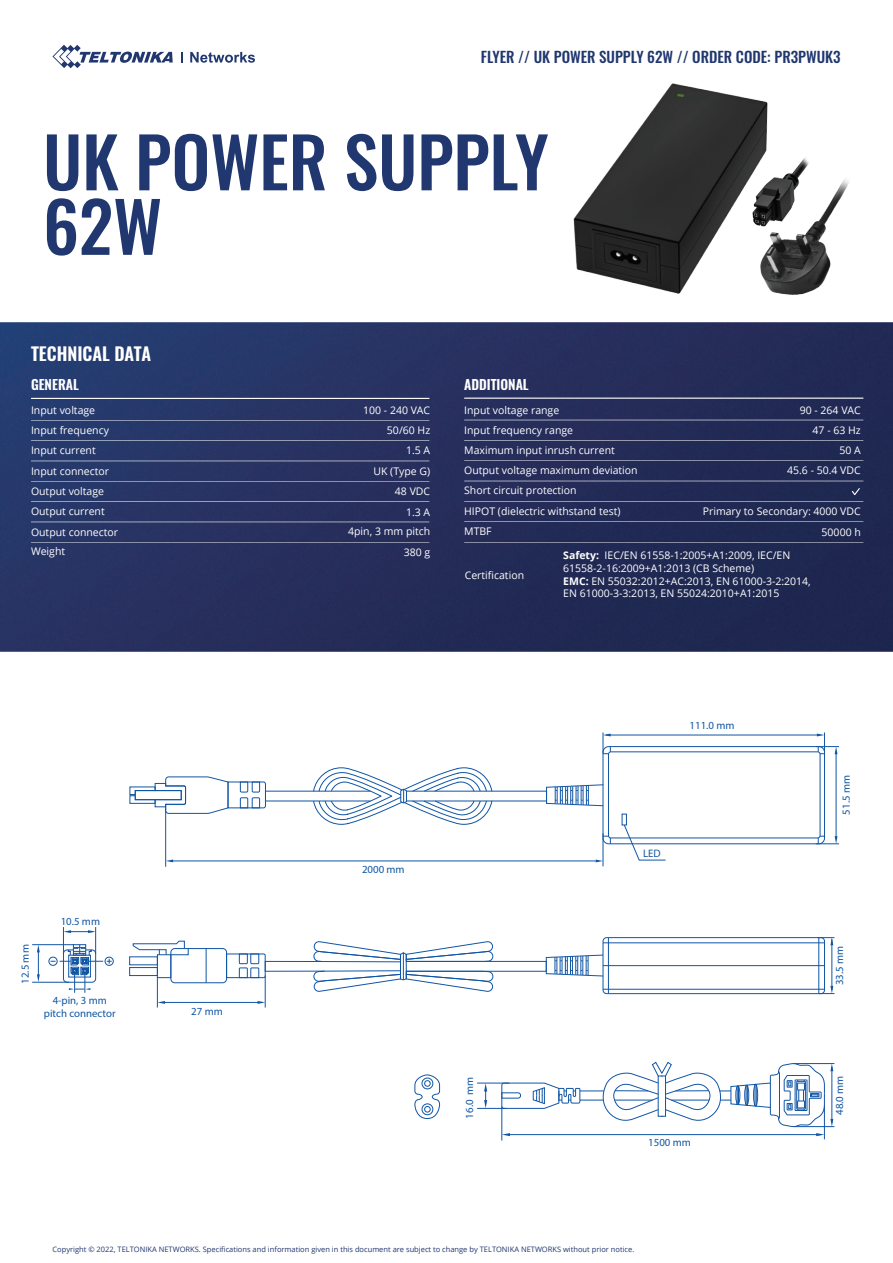
<style>
.page{position:relative;width:893px;height:1263px;background:#fff}
.page>*{position:absolute;margin:0;border:0;box-sizing:border-box;transform-origin:0 0}
.t1{font:500 69px/64.5px "Oswald";color:#20376f}
.t2{font:600 18px "Oswald";color:#fff}
.t3{font:500 15px "Oswald";color:#20376f}
.t4{font:600 13.5px "Oswald";color:#fff}
.t5{font:10.8px/13px "Myriad Pro";color:#1055a5;text-align:center}
.t6{font:10.5px/20.1px "Open Sans";color:#fff;text-align:right}
.t7{font:7.5px "Open Sans";color:#20376f}
.s1{font-weight:700}
</style>
<div class="page">
<svg style="left:52px;top:45px;width:121px;height:23px"></svg>
<svg style="left:181px;top:52px;width:2px;height:11px"></svg>
<svg style="left:190px;top:52px;width:65px;height:11px"></svg>
<img style="left:0;top:322px;width:893px;height:330px">
<hr style="left:31px;top:398px;width:398px;height:1px;background:#fff">
<hr style="left:31px;top:420px;width:398px;height:1px;background:#fff">
<hr style="left:31px;top:440px;width:398px;height:1px;background:#fff">
<hr style="left:31px;top:461px;width:398px;height:1px;background:#fff">
<hr style="left:31px;top:481px;width:398px;height:1px;background:#fff">
<hr style="left:31px;top:501px;width:398px;height:1px;background:#fff">
<hr style="left:31px;top:522px;width:398px;height:1px;background:#fff">
<hr style="left:31px;top:542px;width:398px;height:1px;background:#fff">
<hr style="left:464px;top:398px;width:399px;height:1px;background:#fff">
<hr style="left:464px;top:420px;width:399px;height:1px;background:#fff">
<hr style="left:464px;top:440px;width:399px;height:1px;background:#fff">
<hr style="left:464px;top:460px;width:399px;height:1px;background:#fff">
<hr style="left:464px;top:481px;width:399px;height:1px;background:#fff">
<hr style="left:464px;top:501px;width:399px;height:1px;background:#fff">
<hr style="left:464px;top:521px;width:399px;height:1px;background:#fff">
<hr style="left:464px;top:542px;width:399px;height:1px;background:#fff">
<svg style="left:852px;top:488px;width:8px;height:7px"></svg>
<hr style="left:824px;top:1105px;width:1px;height:34px;background:#1156a5">
<svg style="left:816px;top:1133px;width:8px;height:3px"></svg>
<svg style="left:503px;top:1133px;width:7px;height:3px"></svg>
<hr style="left:508px;top:1134px;width:312px;height:1px;background:#1156a5">
<hr style="left:502px;top:1106px;width:1px;height:34px;background:#1055a5">
<svg style="left:414px;top:1074px;width:26px;height:45px"></svg>
<svg style="left:477px;top:1062px;width:356px;height:65px"></svg>
<hr style="left:793px;top:1063px;width:41px;height:1px;background:#1055a5">
<hr style="left:793px;top:1126px;width:41px;height:1px;background:#1055a5">
<div style="left:603px;top:937px;width:222px;height:57px;border:1px solid #1156a5;border-radius:4px"></div>
<hr style="left:603px;top:965px;width:221px;height:1px;background:#1156a5">
<hr style="left:603px;top:942px;width:221px;height:1px;background:#1156a5">
<hr style="left:603px;top:989px;width:221px;height:1px;background:#1156a5">
<hr style="left:608px;top:938px;width:1px;height:55px;background:#1156a5">
<hr style="left:818px;top:938px;width:1px;height:55px;background:#1156a5">
<hr style="left:606px;top:735px;width:212px;height:1px;background:#1156a5">
<hr style="left:836px;top:752px;width:1px;height:86px;background:#1156a5">
<div style="left:603px;top:746px;width:222px;height:98px;border:1px solid #1156a5;border-radius:6px"></div>
<div style="left:608px;top:752px;width:212px;height:86px;border:1px solid #1156a5;border-radius:2px"></div>
<svg style="left:603px;top:732px;width:8px;height:22px"></svg>
<svg style="left:604px;top:836px;width:7px;height:8px"></svg>
<svg style="left:313px;top:767px;width:179px;height:58px"></svg>
<svg style="left:546px;top:784px;width:58px;height:22px"></svg>
<svg style="left:166px;top:859px;width:7px;height:3px"></svg>
<svg style="left:596px;top:859px;width:7px;height:3px"></svg>
<hr style="left:171px;top:861px;width:425px;height:1px;background:#1156a5">
<hr style="left:603px;top:833px;width:1px;height:33px;background:#1055a5">
<hr style="left:165px;top:807px;width:1px;height:60px;background:#1055a5">
<div style="left:406px;top:961px;width:140px;height:10px;border:1px solid #1055a5"></div>
<svg style="left:546px;top:955px;width:57px;height:21px"></svg>
<div style="left:49px;top:957px;width:8px;height:8px;border:1px solid #1055a5;border-radius:50%"></div>
<div style="left:105px;top:957px;width:8px;height:8px;border:1px solid #1055a5;border-radius:50%"></div>
<hr style="left:32px;top:944px;width:41px;height:1px;background:#1055a5">
<hr style="left:32px;top:982px;width:37px;height:1px;background:#1055a5">
<svg style="left:51px;top:927px;width:61px;height:66px"></svg>
<svg style="left:37px;top:945px;width:3px;height:37px"></svg>
<svg style="left:816px;top:732px;width:23px;height:22px"></svg>
<svg style="left:816px;top:836px;width:23px;height:8px"></svg>
<svg style="left:622px;top:814px;width:5px;height:11px"></svg>
<svg style="left:624px;top:824px;width:42px;height:36px"></svg>
<svg style="left:817px;top:937px;width:17px;height:8px"></svg>
<svg style="left:819px;top:986px;width:15px;height:8px"></svg>
<hr style="left:832px;top:939px;width:1px;height:51px;background:#1156a5">
<svg style="left:258px;top:1001px;width:7px;height:3px"></svg>
<hr style="left:163px;top:1002px;width:100px;height:1px;background:#1156a5">
<svg style="left:157px;top:978px;width:8px;height:29px"></svg>
<div style="left:171px;top:948px;width:56px;height:35px;border:1px solid #1055a5;border-radius:4px"></div>
<div style="left:129px;top:967px;width:29px;height:9px;border:1px solid #1055a5"></div>
<div style="left:157px;top:954px;width:14px;height:24px;border:1px solid #1055a5"></div>
<svg style="left:226px;top:941px;width:267px;height:51px"></svg>
<svg style="left:133px;top:941px;width:56px;height:14px"></svg>
<hr style="left:206px;top:948px;width:1px;height:35px;background:#1055a5">
<hr style="left:265px;top:975px;width:1px;height:32px;background:#1055a5">
<svg style="left:130px;top:776px;width:136px;height:38px"></svg>
<img style="left:559px;top:83px;width:311px;height:270px">
<h3 class="t3" style="left:481px;top:43px;width:361px">FLYER // UK POWER SUPPLY 62W // ORDER CODE: PR3PWUK3</h3>
<h1 class="t1" style="left:43px;top:123px;width:507px">UK POWER SUPPLY<br>62W</h1>
<h2 class="t2" style="left:31px;top:341px;width:122px">TECHNICAL DATA</h2>
<p class="t4" style="left:31px;top:375px;width:49px">GENERAL</p>
<p class="t6" style="left:31px;top:400px;width:66px">Input voltage</p>
<p class="t6" style="left:363px;top:400px;width:69px">100 - 240 VAC<br>50/60 Hz<br>1.5 A</p>
<p class="t6" style="left:395px;top:480px;width:37px;line-height:20.7px">48 VDC<br>1.3 A</p>
<p class="t6" style="left:31px;top:420px;width:80px;text-align:left">Input frequency<br>Input current<br>Input connector<br>Output voltage<br>Output current</p>
<p class="t6" style="left:31px;top:522px;width:89px;line-height:19.6px;text-align:left">Output connector<br>Weight</p>
<p class="t6" style="left:373px;top:460px;width:58px">UK (Type G)</p>
<p class="t6" style="left:348px;top:521px;width:84px;line-height:21px">4pin, 3 mm pitch<br>380 g</p>
<p class="t4" style="left:464px;top:375px;width:66px">ADDITIONAL</p>
<p class="t6" style="left:464px;top:399px;width:175px;text-align:left">Input voltage range<br>Input frequency range<br>Maximum input inrush current<br>Output voltage maximum deviation<br>Short circuit protection<br>HIPOT (dielectric withstand test)<br>MTBF</p>
<p class="t6" style="left:465px;top:565px;width:61px">Certification</p>
<p class="t6" style="left:800px;top:399px;width:63px">90 - 264 VAC<br>47 - 63 Hz</p>
<p class="t6" style="left:787px;top:439px;width:75px;line-height:20.5px">50 A<br>45.6 - 50.4 VDC</p>
<p class="t6" style="left:703px;top:501px;width:160px">Primary to Secondary: 4000 VDC</p>
<p class="t6" style="left:822px;top:522px;width:41px">50000 h</p>
<p class="t6" style="left:563px;top:549px;width:249px;line-height:12.6px;text-align:left"><span class="s1">Safety:</span> IEC/EN 61558-1:2005+A1:2009, IEC/EN 61558-2-16:2009+A1:2013 (CB Scheme)<br><span class="s1">EMC:</span> EN 55032:2012+AC:2013, EN 61000-3-2:2014, EN 61000-3-3:2013, EN 55024:2010+A1:2015</p>
<p class="t5" style="left:61px;top:915px;width:41px">10.5 mm</p>
<p class="t5" style="left:362px;top:862px;width:44px">2000 mm</p>
<p class="t5" style="left:689px;top:719px;width:46px">111.0 mm</p>
<p class="t5" style="left:643px;top:847px;width:19px">LED</p>
<p class="t5" style="left:840px;top:814px;width:41px;rotate:-90deg">51.5 mm</p>
<p class="t5" style="left:19px;top:984px;width:41px;rotate:-90deg">12.5 mm</p>
<p class="t5" style="left:833px;top:985px;width:41px;rotate:-90deg">33.5 mm</p>
<p class="t5" style="left:44px;top:994px;width:73px">4-pin, 3 mm pitch connector</p>
<p class="t5" style="left:191px;top:1004px;width:33px">27 mm</p>
<p class="t5" style="left:463px;top:1118px;width:43px;rotate:-90deg">16.0 mm</p>
<p class="t5" style="left:648px;top:1136px;width:44px">1500 mm</p>
<p class="t7" style="left:52px;top:1244px;width:583px">Copyright © 2022, TELTONIKA NETWORKS. Specifications and information given in this document are subject to change by TELTONIKA NETWORKS without prior notice.</p>
<p class="t5" style="left:833px;top:1115px;width:41px;rotate:-90deg">48.0 mm</p>
</div>
